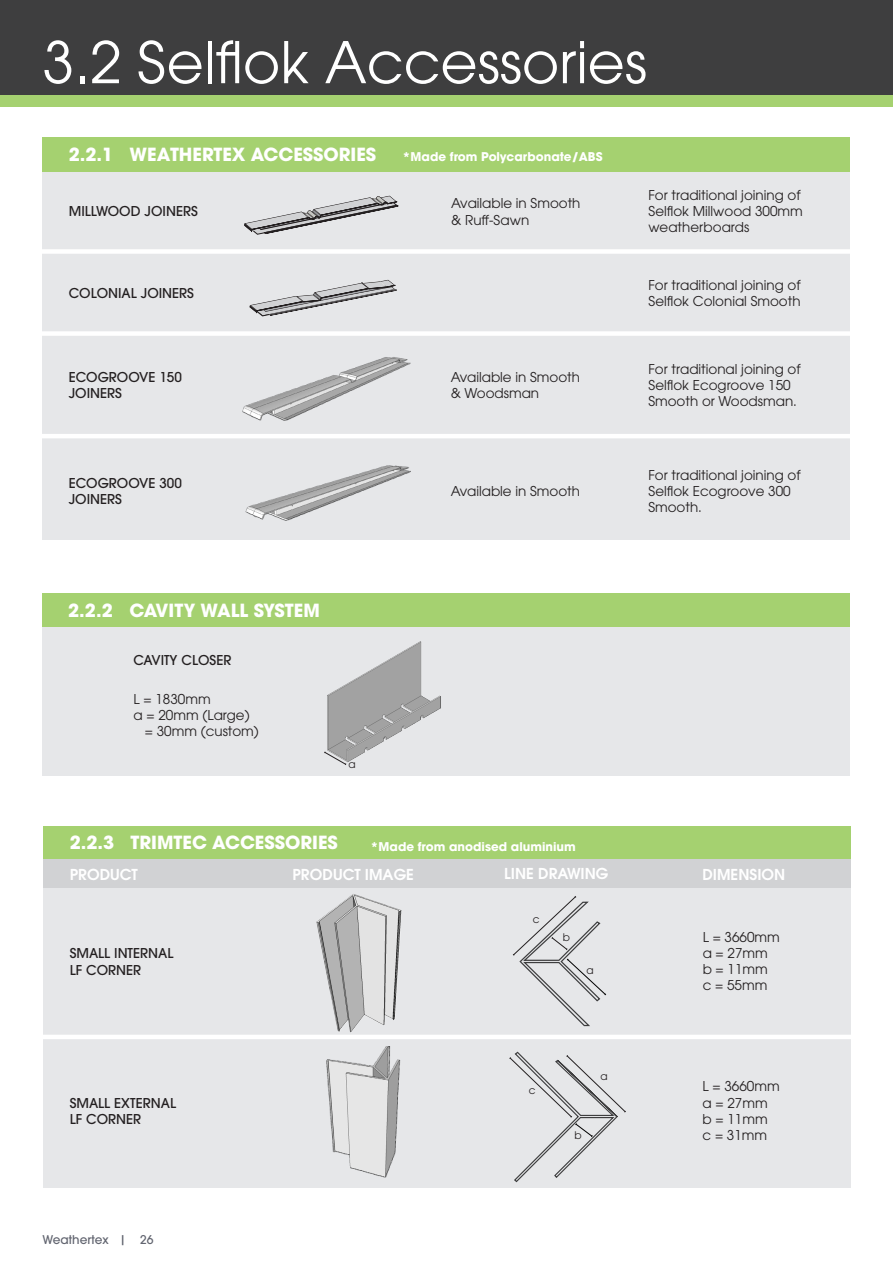
<style>
.page{position:relative;width:893px;height:1263px;background:#fff}
.page>*{position:absolute;margin:0;border:0;box-sizing:border-box;transform-origin:0 0}
.t1{font:57px "ITC Avant Garde Pro";color:#fff}
.t2{font:700 18px "ITC Avant Garde Pro";color:#fff}
.t3{font:600 15px "ITC Avant Garde Pro";color:#fff}
.t4{font:13.5px/16.2px "ITC Avant Garde Pro";color:#231f20}
.t5{font:500 13.5px/16.2px "ITC Avant Garde Pro";color:#231f20}
.t6{font:700 12px "ITC Avant Garde Pro";color:#fff}
.t7{font:500 12px "ITC Avant Garde Pro";color:#626570}
.t8{font:10.5px "ITC Avant Garde Pro";color:#231f20}
</style>
<div class="page">
<div style="left:0;top:0;width:893px;height:95px;background:#3e3e3f"></div>
<div style="left:0;top:95px;width:893px;height:12px;background:#a5d170"></div>
<div style="left:42px;top:171px;width:808px;height:369px;background:#e6e7e9"></div>
<div style="left:42px;top:137px;width:808px;height:35px;background:#a5d170"></div>
<div style="left:34px;top:249px;width:846px;height:5px;background:#fff"></div>
<div style="left:31px;top:331px;width:841px;height:5px;background:#fff"></div>
<hr style="left:32px;top:434px;width:835px;height:4px;background:#fff">
<svg style="left:249px;top:280px;width:148px;height:37px"></svg>
<img style="left:242px;top:357px;width:168px;height:64px">
<img style="left:245px;top:465px;width:165px;height:56px">
<svg style="left:244px;top:196px;width:154px;height:39px"></svg>
<div style="left:43px;top:626px;width:807px;height:150px;background:#e6e7e9"></div>
<div style="left:43px;top:594px;width:807px;height:33px;background:#a5d170"></div>
<img style="left:327px;top:641px;width:114px;height:124px">
<svg style="left:324px;top:751px;width:22px;height:14px"></svg>
<div style="left:43px;top:888px;width:808px;height:299px;background:#e6e7e9"></div>
<div style="left:43px;top:826px;width:808px;height:34px;background:#a5d170"></div>
<div style="left:43px;top:860px;width:808px;height:28px;background:#d1d2d4"></div>
<hr style="left:24px;top:1035px;width:855px;height:4px;background:#fff">
<img style="left:326px;top:1046px;width:75px;height:131px">
<img style="left:316px;top:894px;width:86px;height:139px">
<svg style="left:513px;top:896px;width:93px;height:131px"></svg>
<svg style="left:509px;top:1051px;width:117px;height:132px"></svg>
<h1 class="t1" style="left:43px;top:27px;width:606px">3.2 Selflok Accessories</h1>
<h2 class="t2" style="left:69px;top:143px;width:309px">2.2.1 WEATHERTEX ACCESSORIES</h2>
<p class="t6" style="left:403px;top:148px;width:201px">*Made from Polycarbonate/ABS</p>
<p class="t5" style="left:69px;top:203px;width:131px">MILLWOOD JOINERS</p>
<p class="t5" style="left:69px;top:285px;width:127px">COLONIAL JOINERS</p>
<p class="t5" style="left:69px;top:369px;width:115px">ECOGROOVE 150<br>JOINERS</p>
<p class="t4" style="left:451px;top:195px;width:131px">Available in Smooth &amp; Ruff-Sawn</p>
<p class="t4" style="left:451px;top:369px;width:131px">Available in Smooth &amp; Woodsman</p>
<p class="t4" style="left:648px;top:186px;width:156px">For traditional joining of<br>Selflok Millwood 300mm weatherboards</p>
<p class="t4" style="left:648px;top:277px;width:154px">For traditional joining of<br>Selflok Colonial Smooth</p>
<p class="t4" style="left:648px;top:361px;width:154px">For traditional joining of<br>Selflok Ecogroove 150<br>Smooth or Woodsman.</p>
<p class="t5" style="left:69px;top:474px;width:115px">ECOGROOVE 300<br>JOINERS</p>
<p class="t4" style="left:648px;top:466px;width:154px">For traditional joining of<br>Selflok Ecogroove 300<br>Smooth.</p>
<p class="t4" style="left:451px;top:482px;width:131px">Available in Smooth</p>
<h2 class="t2" style="left:68px;top:598px;width:253px">2.2.2 CAVITY WALL SYSTEM</h2>
<p class="t5" style="left:134px;top:652px;width:99px">CAVITY CLOSER</p>
<p class="t4" style="left:134px;top:690px;width:79px">L = 1830mm</p>
<p class="t4" style="left:134px;top:707px;width:118px">a = 20mm (Large)</p>
<p class="t4" style="left:145px;top:723px;width:116px">= 30mm (custom)</p>
<p class="t8" style="left:348px;top:757px;width:9px">a</p>
<h2 class="t2" style="left:70px;top:830px;width:270px">2.2.3 TRIMTEC ACCESSORIES</h2>
<p class="t6" style="left:371px;top:839px;width:207px">*Made from anodised aluminium</p>
<p class="t3" style="left:70px;top:864px;width:70px">PRODUCT</p>
<p class="t3" style="left:292px;top:864px;width:123px">PRODUCT IMAGE</p>
<p class="t3" style="left:504px;top:864px;width:106px">LINE DRAWING</p>
<p class="t3" style="left:702px;top:864px;width:84px">DIMENSION</p>
<p class="t5" style="left:70px;top:945px;width:105px">SMALL INTERNAL<br>LF CORNER</p>
<p class="t5" style="left:70px;top:1094px;width:108px">SMALL EXTERNAL<br>LF CORNER</p>
<p class="t7" style="left:43px;top:1232px;width:113px">Weathertex | 26</p>
<p class="t8" style="left:533px;top:913px;width:8px">c</p>
<p class="t8" style="left:563px;top:930px;width:9px">b</p>
<p class="t8" style="left:586px;top:963px;width:9px">a</p>
<p class="t8" style="left:529px;top:1083px;width:8px">c</p>
<p class="t8" style="left:600px;top:1070px;width:9px">a</p>
<p class="t8" style="left:575px;top:1129px;width:9px">b</p>
<p class="t4" style="left:703px;top:928px;width:79px">L = 3660mm a = 27mm b = 11mm c = 55mm</p>
<p class="t4" style="left:702px;top:1078px;width:79px">L = 3660mm a = 27mm b = 11mm c = 31mm</p>
</div>
